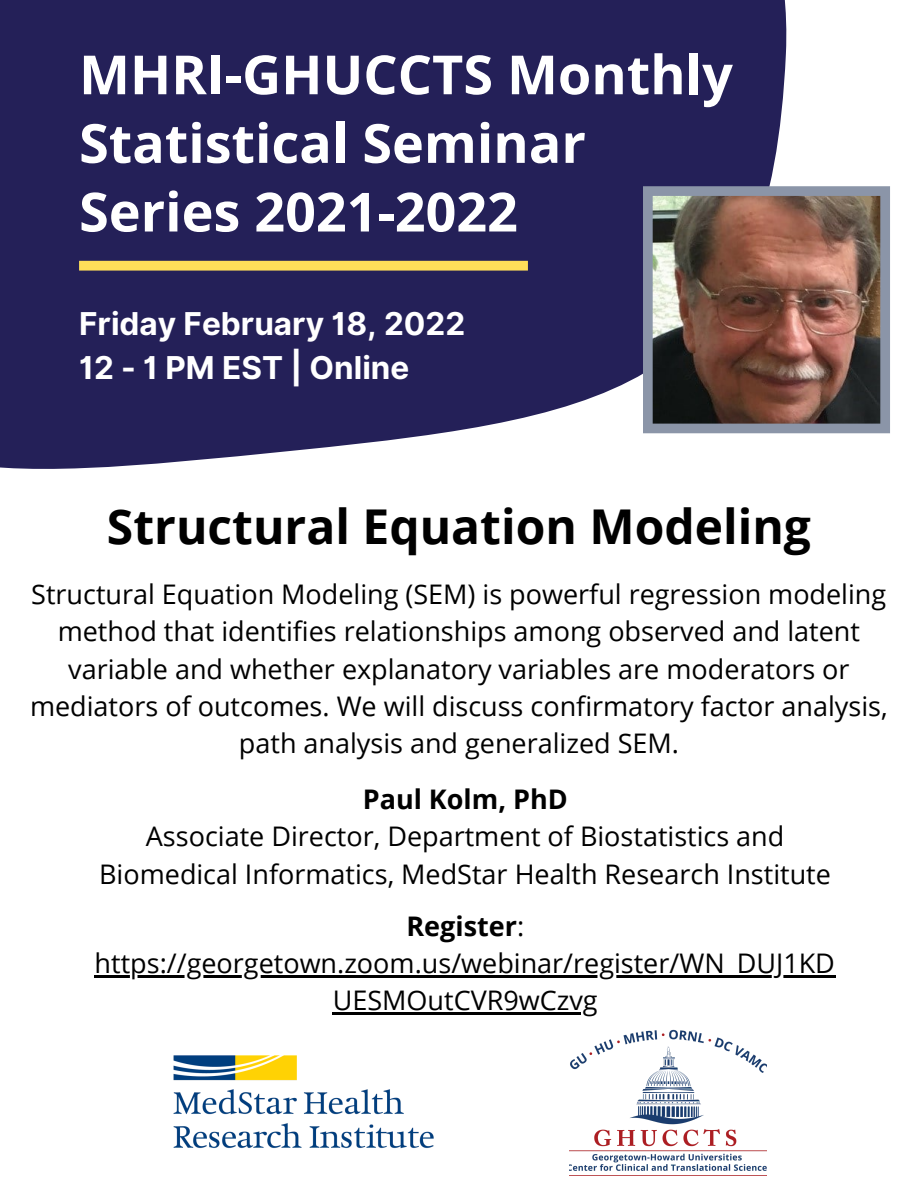
<style>
.page{position:relative;width:918px;height:1188px;background:#fff}
.page>*{position:absolute;margin:0;border:0;box-sizing:border-box;transform-origin:0 0}
.t1{font:700 54px/68.7px "Open Sans";color:#fff}
.t2{font:700 48px "Open Sans";color:#000}
.t3{font:700 31.5px "Inter";color:#fff}
.t4{font:27px/37.2px "Open Sans";color:#000;text-align:center}
.t5{font:700 27px "Open Sans";color:#000}
.s1{font-weight:700}
</style>
<div class="page">
<svg style="left:0;top:0;width:890px;height:469px;background:#403d6e"></svg>
<svg style="left:79px;top:261px;width:449px;height:10px;background:#f5d558"></svg>
<img style="left:173px;top:1055px;width:261px;height:94px">
<img style="left:643px;top:186px;width:247px;height:247px">
<img style="left:570px;top:1029px;width:197px;height:147px">
<hr style="left:95px;top:975px;width:741px;height:2px;background:#000">
<hr style="left:333px;top:1012px;width:265px;height:2px;background:#000">
<p class="t1" style="left:79px;top:39px;width:655px">MHRI-GHUCCTS Monthly<br>Statistical Seminar<br>Series 2021-2022</p>
<p class="t3" style="left:79px;top:304px;width:388px">Friday February 18, 2022</p>
<p class="t3" style="left:79px;top:348px;width:332px">12 - 1 PM EST | Online</p>
<p class="t2" style="left:107px;top:493px;width:706px">Structural Equation Modeling</p>
<p class="t4" style="left:30px;top:575px;width:859px">Structural Equation Modeling (SEM) is powerful regression modeling method that identifies relationships among observed and latent variable and whether explanatory variables are moderators or mediators of outcomes. We will discuss confirmatory factor analysis, path analysis and generalized SEM.</p>
<p class="t5" style="left:363px;top:781px;width:207px">Paul Kolm, PhD</p>
<p class="t4" style="left:99px;top:817px;width:733px">Associate Director, Department of Biostatistics and<br>Biomedical Informatics, MedStar Health Research Institute</p>
<p class="t4" style="left:95px;top:906px;width:742px"><span class="s1">Register</span>: https://georgetown.zoom.us/webinar/register/WN_DUJ1KD<br>UESMOutCVR9wCzvg</p>
</div>
